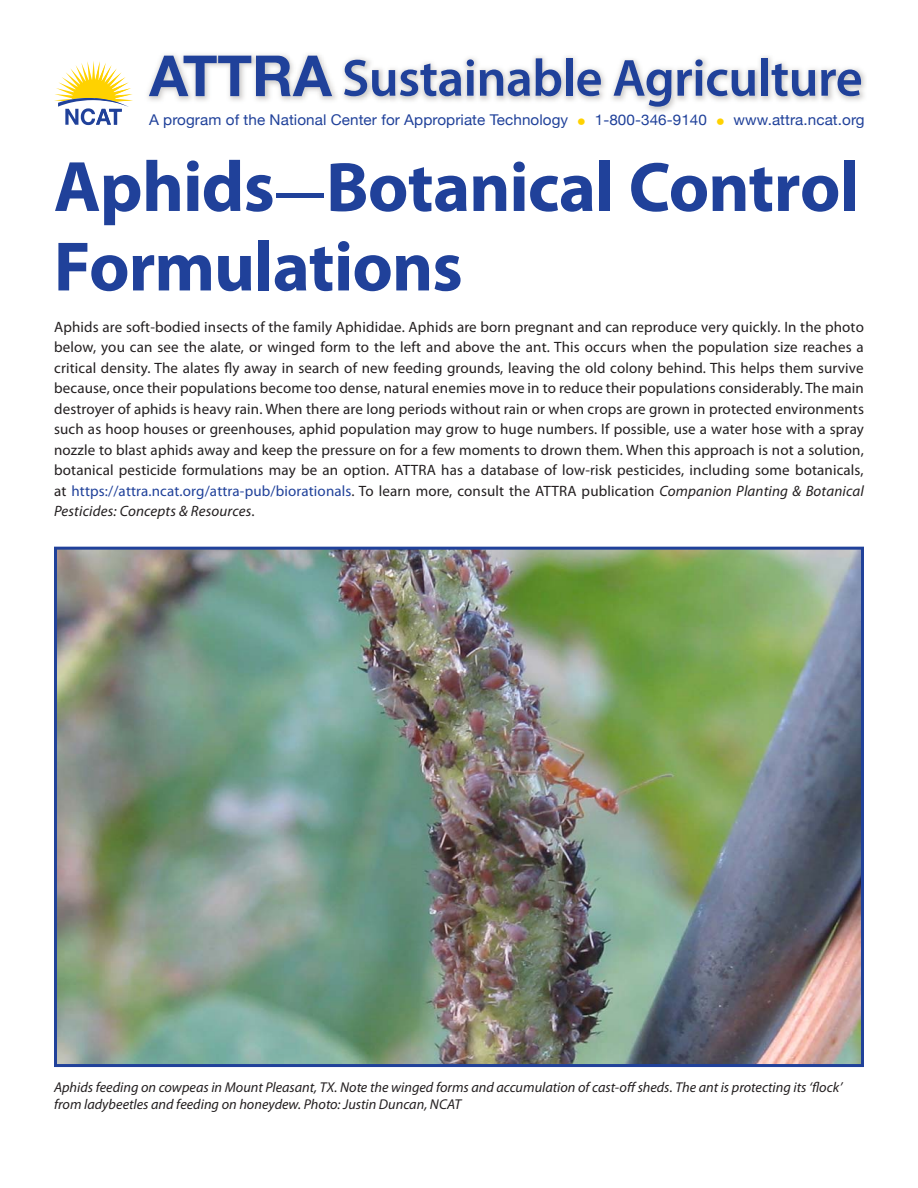
<style>
.page{position:relative;width:918px;height:1188px;background:#fff}
.page>*{position:absolute;margin:0;border:0;box-sizing:border-box;transform-origin:0 0}
.t1{font:700 70.5px/79.5px "Myriad Pro";letter-spacing:-.015em;color:#20419a}
.t2{font:600 52.5px "Myriad Pro";letter-spacing:-.01em;color:#20419a}
.t3{font:15px/20.5px "Myriad Pro";letter-spacing:.01em;color:#231f20;text-align:justify}
.t4{font:14.85px "Helvetica Neue";letter-spacing:.005em;color:#20419a}
.t5{font:italic 14.25px/16.5px "Myriad Pro";color:#231f20}
.s1{font-size:18px;color:#ffd200}
.s2{font-size:72px}
.s3{font-size:51px}
.s4{color:#20419a}
.s5{font-style:italic}
</style>
<div class="page">
<img style="left:58px;top:551px;width:802px;height:512px">
<div style="left:54px;top:547px;width:810px;height:520px;border:3px solid #20419a"></div>
<img style="left:147px;top:55px;width:143px;height:46px">
<svg style="left:54px;top:61px;width:68px;height:64px"></svg>
<img style="left:96px;top:109px;width:13px;height:16px">
<img style="left:109px;top:109px;width:13px;height:16px">
<img style="left:95px;top:61px;width:38px;height:40px">
<img style="left:95px;top:98px;width:34px;height:9px">
<img style="left:390px;top:56px;width:475px;height:56px">
<img style="left:290px;top:54px;width:100px;height:46px">
<svg style="left:149px;top:56px;width:183px;height:40px"></svg>
<h2 class="t2" style="left:342px;top:47px;width:522px">Sustainable Agriculture</h2>
<p class="t4" style="left:149px;top:111px;width:717px">A program of the National Center for Appropriate Technology <span class="s1">•</span> 1-800-346-9140 <span class="s1">•</span> www.attra.ncat.org</p>
<h1 class="t1" style="left:54px;top:147px;width:807px"><span class="s2">Aphids</span><span class="s3">—</span>Botanical Control<br>Formulations</h1>
<p class="t3" style="left:54px;top:318px;width:811px">Aphids are soft-bodied insects of the family Aphididae. Aphids are born pregnant and can reproduce very quickly. In the photo below, you can see the alate, or winged form to the left and above the ant. This occurs when the population size reaches a critical density. The alates fly away in search of new feeding grounds, leaving the old colony behind. This helps them survive because, once their populations become too dense, natural enemies move in to reduce their populations considerably. The main destroyer of aphids is heavy rain. When there are long periods without rain or when crops are grown in protected environments such as hoop houses or greenhouses, aphid population may grow to huge numbers. If possible, use a water hose with a spray nozzle to blast aphids away and keep the pressure on for a few moments to drown them. When this approach is not a solution, botanical pesticide formulations may be an option. ATTRA has a database of low-risk pesticides, including some botanicals, at <span class="s4">https://attra.ncat.org/attra-pub/biorationals</span>. To learn more, consult the ATTRA publication <span class="s5">Companion Planting &amp; Botanical Pesticides: Concepts &amp; Resources</span>.</p>
<p class="t5" style="left:54px;top:1081px;width:790px">Aphids feeding on cowpeas in Mount Pleasant, TX. Note the winged forms and accumulation of cast-off sheds. The ant is protecting its ‘flock’ from ladybeetles and feeding on honeydew. Photo: Justin Duncan, NCAT</p>
</div>
